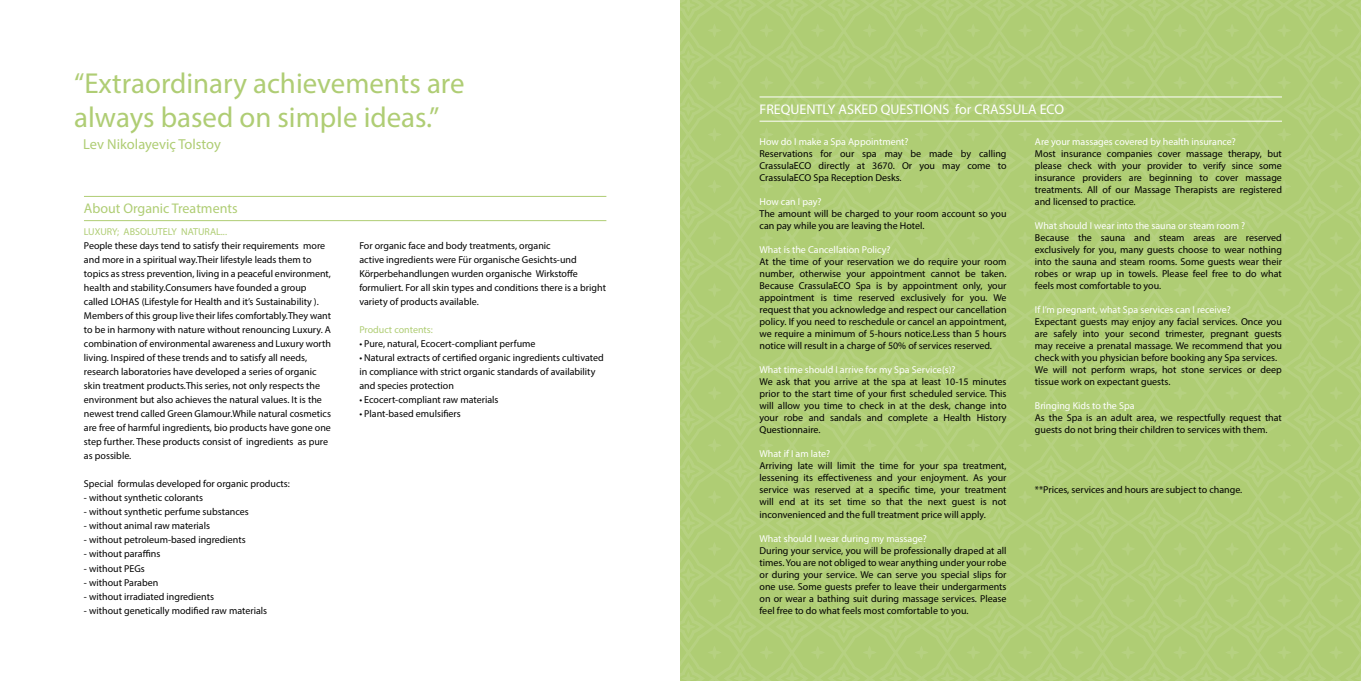
<style>
.page{position:relative;width:1361px;height:681px;background:#fff}
.page>*{position:absolute;margin:0;border:0;box-sizing:border-box;transform-origin:0 0}
.t1{font:28.9px/34.7px "Myriad Pro";color:#afcd74}
.t2{font:14.4px "Myriad Pro";color:#afcd74}
.t3{font:14px "Myriad Pro";color:#fff}
.t4{font:14px "Myriad Pro";color:#afcd74}
.t5{font:10px/12px "Myriad Pro";color:#000;text-align:justify}
.t6{font:10px "Myriad Pro";color:#fff}
.t7{font:10px "Myriad Pro";color:#afcd74}
</style>
<div class="page">
<svg style="left:680px;top:0;width:681px;height:680px;background:#b1ce77"></svg>
<hr style="left:759px;top:96px;width:523px;height:1px;background:#fff">
<hr style="left:759px;top:121px;width:523px;height:1px;background:#fff">
<hr style="left:84px;top:196px;width:522px;height:1px;background:#afcd74">
<hr style="left:84px;top:220px;width:522px;height:1px;background:#afcd74">
<h1 class="t1" style="left:74px;top:65px;width:392px">“Extraordinary achievements are always based on simple ideas.”</h1>
<h2 class="t2" style="left:83px;top:135px;width:139px">Lev Nikolayeviç Tolstoy</h2>
<h3 class="t4" style="left:84px;top:200px;width:155px">About Organic Treatments</h3>
<p class="t7" style="left:84px;top:225px;width:145px">LUXURY; ABSOLUTELY NATURAL...</p>
<p class="t5" style="left:84px;top:238px;width:248px;line-height:14px;text-align:left">People these days tend to satisfy their requirements more and more in a spiritual way.Their lifestyle leads them to topics as stress prevention, living in a peaceful environment, health and stability.Consumers have founded a group called LOHAS (Lifestyle for Health and it’s Sustainability ).<br>Members of this group live their lifes comfortably.They want to be in harmony with nature without renouncing Luxury. A combination of environmental awareness and Luxury worth living. Inspired of these trends and to satisfy all needs, research laboratories have developed a series of organic skin treatment products.This series, not only respects the environment but also achieves the natural values. It is the newest trend called Green Glamour.While natural cosmetics are free of harmful ingredients, bio products have gone one step further. These products consist of ingredients as pure as possible.</p>
<p class="t5" style="left:84px;top:477px;width:207px">Special formulas developed for organic products:</p>
<p class="t5" style="left:84px;top:491px;width:121px">- without synthetic colorants</p>
<p class="t5" style="left:84px;top:505px;width:166px">- without synthetic perfume substances</p>
<p class="t5" style="left:84px;top:519px;width:128px">- without animal raw materials</p>
<p class="t5" style="left:84px;top:533px;width:163px">- without petroleum-based ingredients</p>
<p class="t5" style="left:84px;top:547px;width:78px">- without paraffins</p>
<p class="t5" style="left:84px;top:561px;width:62px">- without PEGs</p>
<p class="t5" style="left:84px;top:575px;width:76px">- without Paraben</p>
<p class="t5" style="left:84px;top:589px;width:132px">- without irradiated ingredients</p>
<p class="t5" style="left:84px;top:603px;width:185px">- without genetically modified raw materials</p>
<p class="t5" style="left:359px;top:238px;width:248px;line-height:14px;text-align:left">For organic face and body treatments, organic<br>active ingredients were Für organische Gesichts-und Körperbehandlungen wurden organische Wirkstoffe formuliert. For all skin types and conditions there is a bright variety of products available.</p>
<p class="t7" style="left:359px;top:323px;width:75px">Product contents:</p>
<p class="t5" style="left:359px;top:337px;width:178px">• Pure, natural, Ecocert-compliant perfume</p>
<p class="t5" style="left:359px;top:350px;width:246px;line-height:14px;text-align:left">• Natural extracts of certified organic ingredients cultivated in compliance with strict organic standards of availability and species protection</p>
<p class="t5" style="left:359px;top:393px;width:141px">• Ecocert-compliant raw materials</p>
<p class="t5" style="left:359px;top:407px;width:103px">• Plant-based emulsifiers</p>
<h3 class="t3" style="left:759px;top:100px;width:306px">FREQUENTLY ASKED QUESTIONS for CRASSULA ECO</h3>
<p class="t6" style="left:759px;top:135px;width:151px">How do I make a Spa Appointment?</p>
<p class="t5" style="left:759px;top:147px;width:248px">Reservations for our spa may be made by calling CrassulaECO directly at 3670. Or you may come to CrassulaECO Spa Reception Desks.</p>
<p class="t6" style="left:759px;top:195px;width:64px">How can I pay?</p>
<p class="t5" style="left:759px;top:207px;width:248px">The amount will be charged to your room account so you can pay while you are leaving the Hotel.</p>
<p class="t6" style="left:759px;top:243px;width:133px">What is the Cancellation Policy?</p>
<p class="t5" style="left:759px;top:255px;width:249px">At the time of your reservation we do require your room number, otherwise your appointment cannot be taken.<br>Because CrassulaECO Spa is by appointment only, your appointment is time reserved exclusively for you. We request that you acknowledge and respect our cancellation policy. If you need to reschedule or cancel an appointment, we require a minimum of 5-hours notice.Less than 5 hours notice will result in a charge of 50% of services reserved.</p>
<p class="t6" style="left:759px;top:363px;width:198px">What time should I arrive for my Spa Service(s)?</p>
<p class="t5" style="left:759px;top:375px;width:248px">We ask that you arrive at the spa at least 10-15 minutes prior to the start time of your first scheduled service. This will allow you time to check in at the desk, change into your robe and sandals and complete a Health History Questionnaire.</p>
<p class="t6" style="left:759px;top:447px;width:72px">What if I am late?</p>
<p class="t5" style="left:759px;top:459px;width:248px">Arriving late will limit the time for your spa treatment, lessening its effectiveness and your enjoyment. As your service was reserved at a specific time, your treatment will end at its set time so that the next guest is not inconvenienced and the full treatment price will apply.</p>
<p class="t6" style="left:759px;top:531px;width:169px">What should I wear during my massage?</p>
<p class="t5" style="left:759px;top:543px;width:248px">During your service, you will be professionally draped at all times. You are not obliged to wear anything under your robe or during your service. We can serve you special slips for one use. Some guests prefer to leave their undergarments on or wear a bathing suit during massage services. Please feel free to do what feels most comfortable to you.</p>
<p class="t6" style="left:1035px;top:135px;width:203px">Are your massages covered by health insurance?</p>
<p class="t5" style="left:1035px;top:147px;width:248px">Most insurance companies cover massage therapy, but please check with your provider to verify since some insurance providers are beginning to cover massage treatments. All of our Massage Therapists are registered and licensed to practice.</p>
<p class="t6" style="left:1035px;top:219px;width:212px">What should I wear into the sauna or steam room ?</p>
<p class="t5" style="left:1035px;top:231px;width:248px">Because the sauna and steam areas are reserved exclusively for you, many guests choose to wear nothing into the sauna and steam rooms. Some guests wear their robes or wrap up in towels. Please feel free to do what feels most comfortable to you.</p>
<p class="t6" style="left:1035px;top:303px;width:197px">If I’m pregnant, what Spa services can I receive?</p>
<p class="t5" style="left:1035px;top:315px;width:248px;text-align:left">Expectant guests may enjoy any facial services. Once you are safely into your second trimester, pregnant guests may receive a prenatal massage. We recommend that you check with you physician before booking any Spa services.<br>We will not perform wraps, hot stone services or deep tissue work on expectant guests.</p>
<p class="t6" style="left:1035px;top:399px;width:101px">Bringing Kids to the Spa</p>
<p class="t5" style="left:1035px;top:411px;width:248px">As the Spa is an adult area, we respectfully request that guests do not bring their children to services with them.</p>
<p class="t5" style="left:1035px;top:483px;width:209px">**Prices, services and hours are subject to change.</p>
</div>
